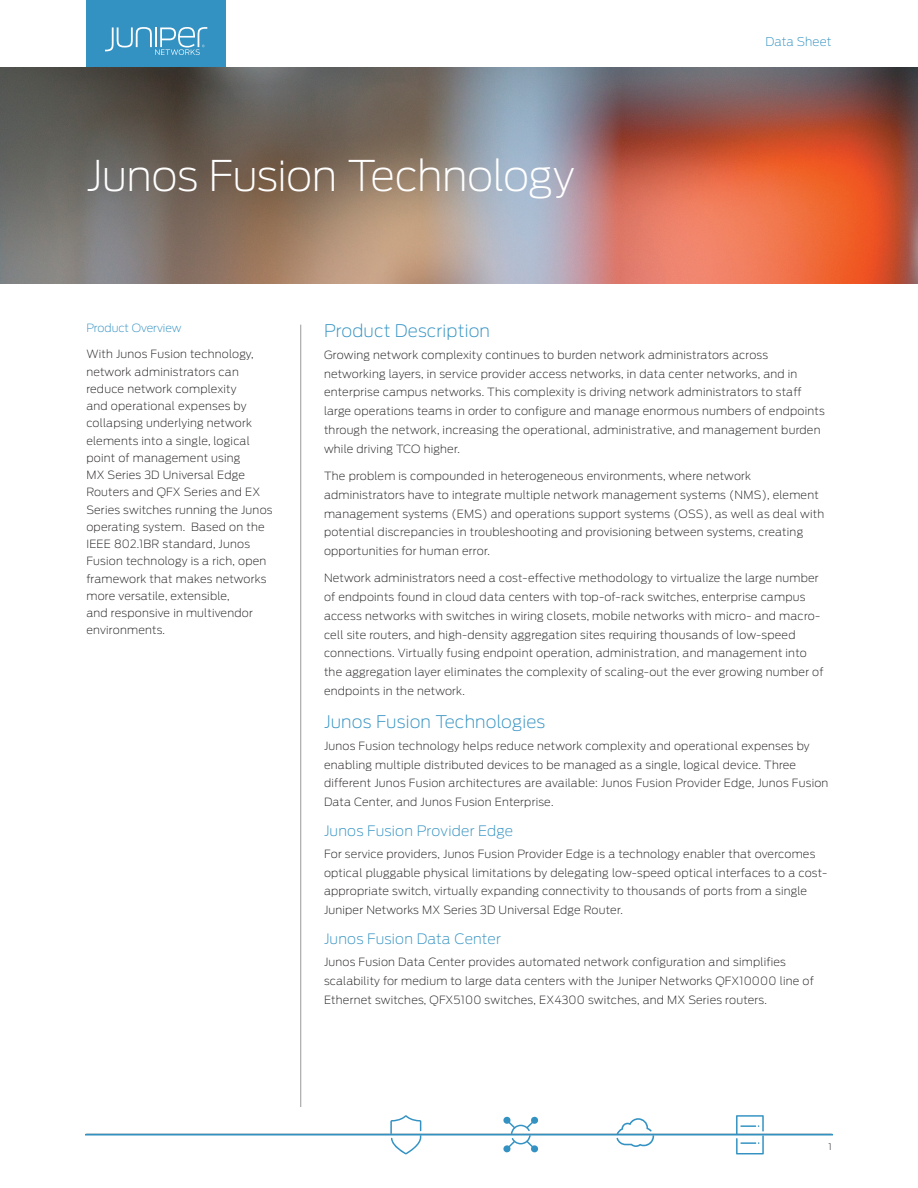
<style>
.page{position:relative;width:918px;height:1188px;background:#fff}
.page>*{position:absolute;margin:0;border:0;box-sizing:border-box;transform-origin:0 0}
.Datasheet_title{font:200 42px "Antenna";letter-spacing:-.015em;color:#fff}
.t1{font:200 17.25px "Antenna";letter-spacing:.01em;color:#3392c2}
.t2{font:200 14.25px "Antenna";letter-spacing:.015em;color:#3392c2}
.t3{font:200 12px "Antenna";letter-spacing:.01em;color:#3392c2}
.PO_box_text{font:200 11.25px/18.8px "Antenna";letter-spacing:.02em;color:#231f20}
.PO_Box_Header{font:200 11.25px "Antenna";color:#3392c2}
.t4{font:300 9px "Antenna";color:#57585a}
</style>
<div class="page">
<hr style="left:300px;top:325px;width:1px;height:782px;background:#97999c">
<img style="left:0;top:68px;width:918px;height:216px">
<svg style="left:86px;top:0;width:140px;height:68px;background:#3f97c3"></svg>
<svg style="left:390px;top:1115px;width:31px;height:39px"></svg>
<svg style="left:736px;top:1115px;width:28px;height:39px"></svg>
<svg style="left:503px;top:1117px;width:35px;height:36px"></svg>
<svg style="left:616px;top:1118px;width:38px;height:29px"></svg>
<hr style="left:86px;top:1134px;width:746px;height:2px;background:#3392c2">
<p class="Datasheet_title" style="left:86px;top:152px;width:490px">Junos Fusion Technology</p>
<p class="t3" style="left:765px;top:35px;width:68px">Data Sheet</p>
<p class="PO_Box_Header" style="left:86px;top:322px;width:97px">Product Overview</p>
<p class="PO_box_text" style="left:86px;top:346px;width:188px;line-height:17.2px">With Junos Fusion technology, network administrators can reduce network complexity<br>and operational expenses by collapsing underlying network elements into a single, logical point of management using<br>MX Series 3D Universal Edge<br>Routers and QFX Series and EX<br>Series switches running the Junos operating system. Based on the<br>IEEE 802.1BR standard, Junos<br>Fusion technology is a rich, open framework that makes networks more versatile, extensible,<br>and responsive in multivendor environments.</p>
<h1 class="t1" style="left:324px;top:321px;width:168px">Product Description</h1>
<p class="PO_box_text" style="left:324px;top:345px;width:502px">Growing network complexity continues to burden network administrators across networking layers, in service provider access networks, in data center networks, and in enterprise campus networks. This complexity is driving network administrators to staff large operations teams in order to configure and manage enormous numbers of endpoints through the network, increasing the operational, administrative, and management burden while driving TCO higher.</p>
<p class="PO_box_text" style="left:324px;top:467px;width:502px">The problem is compounded in heterogeneous environments, where network administrators have to integrate multiple network management systems (NMS), element management systems (EMS) and operations support systems (OSS), as well as deal with potential discrepancies in troubleshooting and provisioning between systems, creating opportunities for human error.</p>
<p class="PO_box_text" style="left:324px;top:569px;width:501px">Network administrators need a cost-effective methodology to virtualize the large number of endpoints found in cloud data centers with top-of-rack switches, enterprise campus access networks with switches in wiring closets, mobile networks with micro- and macro&shy;cell site routers, and high-density aggregation sites requiring thousands of low-speed connections. Virtually fusing endpoint operation, administration, and management into the aggregation layer eliminates the complexity of scaling-out the ever growing number of endpoints in the network.</p>
<h1 class="t1" style="left:324px;top:712px;width:223px">Junos Fusion Technologies</h1>
<p class="PO_box_text" style="left:324px;top:736px;width:506px">Junos Fusion technology helps reduce network complexity and operational expenses by enabling multiple distributed devices to be managed as a single, logical device. Three different Junos Fusion architectures are available: Junos Fusion Provider Edge, Junos Fusion Data Center, and Junos Fusion Enterprise.</p>
<h2 class="t2" style="left:324px;top:823px;width:191px">Junos Fusion Provider Edge</h2>
<p class="PO_box_text" style="left:324px;top:845px;width:505px">For service providers, Junos Fusion Provider Edge is a technology enabler that overcomes optical pluggable physical limitations by delegating low-speed optical interfaces to a cost&shy;appropriate switch, virtually expanding connectivity to thousands of ports from a single Juniper Networks MX Series 3D Universal Edge Router.</p>
<h2 class="t2" style="left:324px;top:931px;width:178px">Junos Fusion Data Center</h2>
<p class="PO_box_text" style="left:324px;top:953px;width:491px">Junos Fusion Data Center provides automated network configuration and simplifies scalability for medium to large data centers with the Juniper Networks QFX10000 line of<br>Ethernet switches, QFX5100 switches, EX4300 switches, and MX Series routers.</p>
<p class="t4" style="left:828px;top:1142px;width:5px">1</p>
</div>
